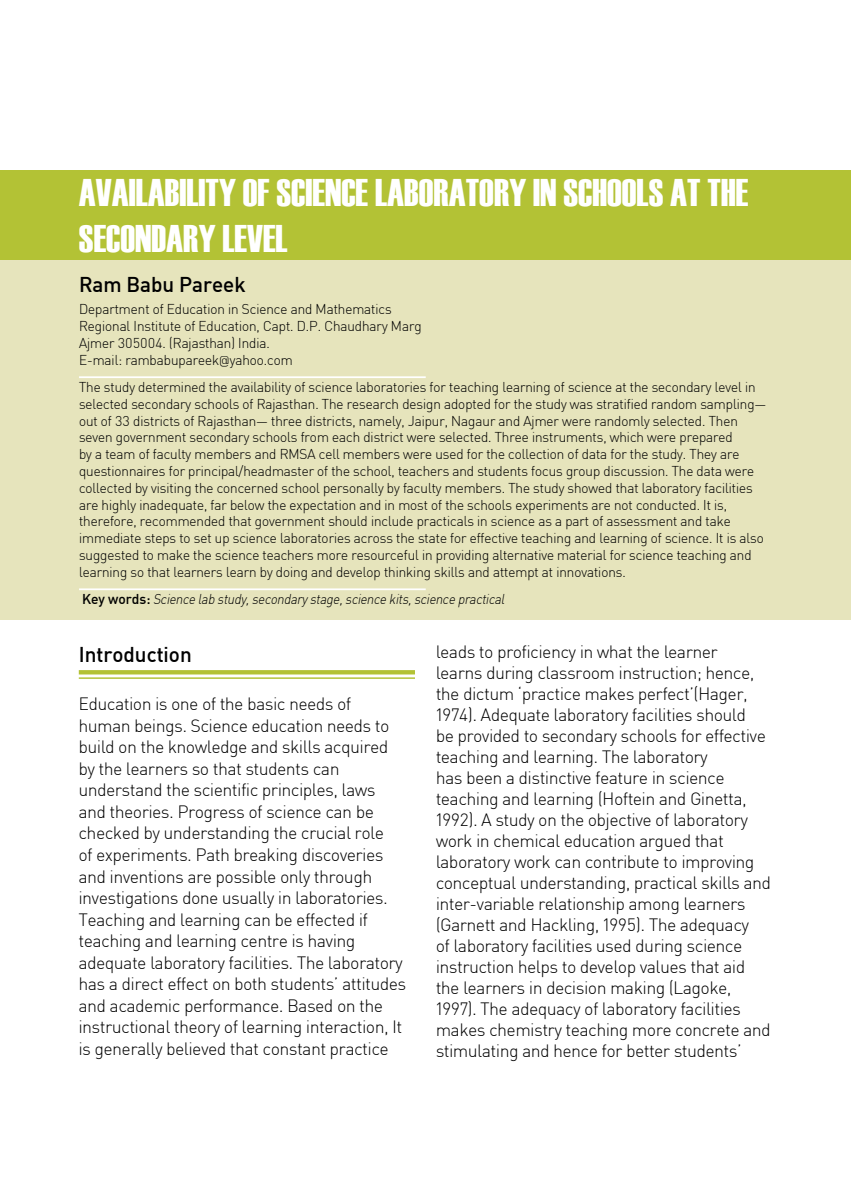
<style>
.page{position:relative;width:851px;height:1197px;background:#fff}
.page>*{position:absolute;margin:0;border:0;box-sizing:border-box;transform-origin:0 0}
.t1{font:38.5px "Haettenschweiler";color:#fff}
.t2{font:500 21px "Sapient Sans";color:#000}
.t3{font:300 17.5px/21px "Sapient Sans";color:#000}
.t4{font:300 14px/16.8px "Sapient Sans";color:#000}
.t5{font:italic 300 14px "Sapient Sans";color:#000}
.s1{font-weight:500;font-style:normal}
</style>
<div class="page">
<div style="left:0;top:170px;width:850px;height:91px;background:#b3c235"></div>
<div style="left:0;top:261px;width:850px;height:359px;background:#e6e4bc"></div>
<hr style="left:79px;top:376px;width:346px;height:2px;background:#fff">
<hr style="left:79px;top:588px;width:346px;height:2px;background:#fff">
<svg style="left:79px;top:670px;width:336px;height:4px"></svg>
<hr style="left:79px;top:677px;width:336px;height:2px;background:#b3c235">
<p class="t1" style="left:79px;top:166px;width:113px">AVAILABILITY</p>
<p class="t1" style="left:243px;top:166px;width:193px">OF SCIENCE LABORATORY</p>
<p class="t1" style="left:533px;top:166px;width:89px">IN SCHOOLS</p>
<p class="t1" style="left:670px;top:166px;width:78px">AT THE</p>
<p class="t1" style="left:79px;top:212px;width:90px">SECONDARY</p>
<p class="t1" style="left:222px;top:212px;width:54px">LEVEL</p>
<p class="t2" style="left:79px;top:271px;width:168px">Ram Babu Pareek</p>
<p class="t4" style="left:79px;top:301px;width:344px">Department of Education in Science and Mathematics Regional Institute of Education, Capt. D.P. Chaudhary Marg Ajmer 305004. (Rajasthan) India.<br>E-mail: rambabupareek@yahoo.com</p>
<p class="t4" style="left:79px;top:379px;width:689px">The study determined the availability of science laboratories for teaching learning of science at the secondary level in selected secondary schools of Rajasthan. The research design adopted for the study was stratified random sampling— out of 33 districts of Rajasthan— three districts, namely, Jaipur, Nagaur and Ajmer were randomly selected. Then seven government secondary schools from each district were selected. Three instruments, which were prepared<br>by a team of faculty members and RMSA cell members were used for the collection of data for the study. They are questionnaires for principal/headmaster of the school, teachers and students focus group discussion. The data were collected by visiting the concerned school personally by faculty members. The study showed that laboratory facilities are highly inadequate, far below the expectation and in most of the schools experiments are not conducted. It is, therefore, recommended that government should include practicals in science as a part of assessment and take immediate steps to set up science laboratories across the state for effective teaching and learning of science. It is also suggested to make the science teachers more resourceful in providing alternative material for science teaching and learning so that learners learn by doing and develop thinking skills and attempt at innovations.</p>
<p class="t5" style="left:82px;top:591px;width:424px"><span class="s1">Key words:</span> Science lab study, secondary stage, science kits, science practical</p>
<p class="t2" style="left:79px;top:641px;width:114px">Introduction</p>
<p class="t3" style="left:79px;top:693px;width:329px;line-height:21.5px">Education is one of the basic needs of human beings. Science education needs to build on the knowledge and skills acquired by the learners so that students can understand the scientific principles, laws and theories. Progress of science can be checked by understanding the crucial role<br>of experiments. Path breaking discoveries and inventions are possible only through investigations done usually in laboratories.<br>Teaching and learning can be effected if teaching and learning centre is having adequate laboratory facilities. The laboratory has a direct effect on both students’ attitudes and academic performance. Based on the instructional theory of learning interaction, It is generally believed that constant practice</p>
<p class="t3" style="left:436px;top:641px;width:336px">leads to proficiency in what the learner<br>learns during classroom instruction; hence, the dictum ‘practice makes perfect’(Hager, 1974). Adequate laboratory facilities should<br>be provided to secondary schools for effective teaching and learning. The laboratory<br>has been a distinctive feature in science teaching and learning (Hoftein and Ginetta, 1992). A study on the objective of laboratory work in chemical education argued that laboratory work can contribute to improving conceptual understanding, practical skills and inter-variable relationship among learners (Garnett and Hackling, 1995). The adequacy<br>of laboratory facilities used during science instruction helps to develop values that aid the learners in decision making (Lagoke, 1997). The adequacy of laboratory facilities makes chemistry teaching more concrete and stimulating and hence for better students’</p>
</div>
